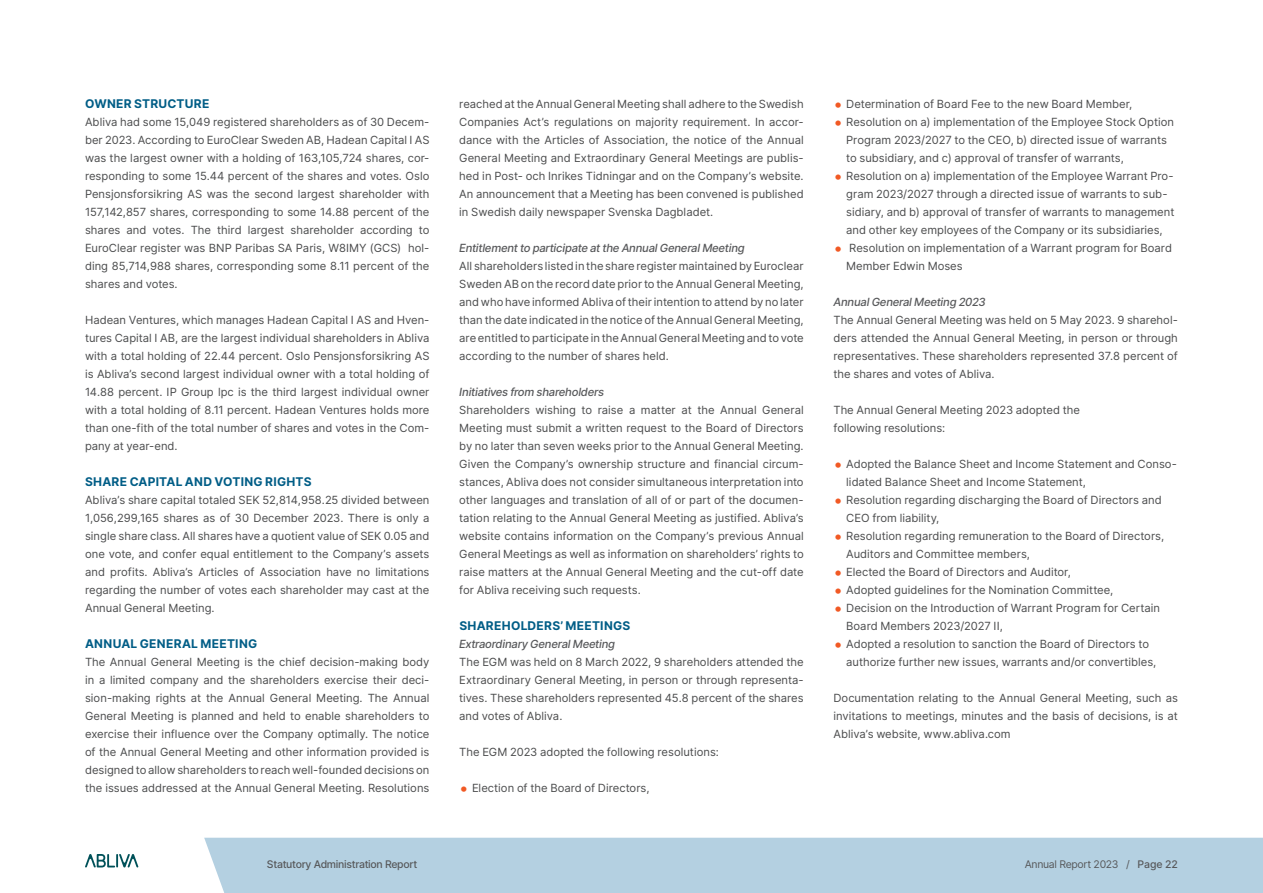
<style>
.page{position:relative;width:1263px;height:893px;background:#fff}
.page>*{position:absolute;margin:0;border:0;box-sizing:border-box;transform-origin:0 0}
.Underrubrik_-_1{font:700 12px "Inter";letter-spacing:.02em;color:#005d86}
.Brödtext{font:11.25px/18px "Inter";color:#4b4c4d;text-align:justify}
.Underrubrik_-_2{font:italic 500 11.25px "Inter";letter-spacing:-.025em;color:#57585a}
.t1{font:500 10.5px "Inter";letter-spacing:-.03em;color:#57585a}
.t2{font:10.5px "Inter";letter-spacing:-.03em;color:#57585a}
.s1{font-size:16.8px;color:#f15924}
.s2{font-weight:500}
</style>
<div class="page">
<div style="left:204px;top:838px;width:1059px;height:55px;background:#b4d0e1"></div>
<svg style="left:85px;top:854px;width:53px;height:13px"></svg>
<p class="Underrubrik_-_1" style="left:85px;top:95px;width:126px">OWNER STRUCTURE</p>
<p class="Brödtext" style="left:85px;top:113px;width:346px">Abliva had some 15,049 registered shareholders as of 30 Decem&shy;ber 2023. According to EuroClear Sweden AB, Hadean Capital I AS was the largest owner with a holding of 163,105,724 shares, cor&shy;responding to some 15.44 percent of the shares and votes. Oslo Pensjonsforsikring AS was the second largest shareholder with 157,142,857 shares, corresponding to some 14.88 percent of the shares and votes. The third largest shareholder according to EuroClear register was BNP Paribas SA Paris, W8IMY (GCS) hol&shy;ding 85,714,988 shares, corresponding some 8.11 percent of the shares and votes.</p>
<p class="Brödtext" style="left:85px;top:311px;width:346px">Hadean Ventures, which manages Hadean Capital I AS and Hven&shy;tures Capital I AB, are the largest individual shareholders in Abliva with a total holding of 22.44 percent. Oslo Pensjonsforsikring AS is Abliva’s second largest individual owner with a total holding of 14.88 percent. IP Group lpc is the third largest individual owner with a total holding of 8.11 percent. Hadean Ventures holds more than one-fith of the total number of shares and votes in the Com&shy;pany at year-end.</p>
<p class="Underrubrik_-_1" style="left:85px;top:473px;width:228px">SHARE CAPITAL AND VOTING RIGHTS</p>
<p class="Brödtext" style="left:85px;top:491px;width:346px">Abliva’s share capital totaled SEK 52,814,958.25 divided between 1,056,299,165 shares as of 30 December 2023. There is only a single share class. All shares have a quotient value of SEK 0.05 and one vote, and confer equal entitlement to the Company’s assets and profits. Abliva’s Articles of Association have no limitations regarding the number of votes each shareholder may cast at the Annual General Meeting.</p>
<p class="Underrubrik_-_1" style="left:85px;top:635px;width:174px">ANNUAL GENERAL MEETING</p>
<p class="Brödtext" style="left:85px;top:653px;width:346px">The Annual General Meeting is the chief decision-making body in a limited company and the shareholders exercise their deci&shy;sion-making rights at the Annual General Meeting. The Annual General Meeting is planned and held to enable shareholders to exercise their influence over the Company optimally. The notice of the Annual General Meeting and other information provided is designedto allow shareholders to reach well-foundeddecisions on the issues addressed at the Annual General Meeting. Resolutions</p>
<p class="Brödtext" style="left:459px;top:95px;width:346px">reached at the Annual General Meeting shall adhere to the Swedish Companies Act’s regulations on majority requirement. In accor&shy;dance with the Articles of Association, the notice of the Annual General Meeting and Extraordinary General Meetings are publis&shy;hed in Post- och Inrikes Tidningar and on the Company’s website.<br>An announcement that a Meeting has been convened is published in Swedish daily newspaper Svenska Dagbladet.</p>
<p class="Underrubrik_-_2" style="left:459px;top:240px;width:287px">Entitlement to participate at the Annual General Meeting</p>
<p class="Brödtext" style="left:459px;top:257px;width:346px">All shareholders listedin the share register maintainedbyEuroclear Sweden AB on the record date prior to the Annual General Meeting, and who have informedAbliva oftheirintention to attendby no later than the date indicated in the notice of the Annual General Meeting, are entitledtoparticipate in theAnnual General Meetingandto vote according to the number of shares held.</p>
<p class="Underrubrik_-_2" style="left:459px;top:384px;width:146px">Initiatives from shareholders</p>
<p class="Brödtext" style="left:459px;top:401px;width:346px">Shareholders wishing to raise a matter at the Annual General Meeting must submit a written request to the Board of Directors by no later than seven weeks prior to the Annual General Meeting.<br>Given the Company’s ownership structure and financial circum&shy;stances, Abliva does not consider simultaneous interpretation into other languages and translation of all of or part of the documen&shy;tation relating to the Annual General Meeting as justified. Abliva’s website contains information on the Company’s previous Annual General Meetings as well as information on shareholders’ rights to raise matters at the Annual General Meeting and the cut-off date for Abliva receiving such requests.</p>
<p class="Underrubrik_-_1" style="left:459px;top:617px;width:173px">SHAREHOLDERS’ MEETINGS</p>
<p class="Underrubrik_-_2" style="left:459px;top:636px;width:157px">Extraordinary General Meeting</p>
<p class="Brödtext" style="left:459px;top:653px;width:346px">The EGM was held on 8 March 2022, 9 shareholders attended the Extraordinary General Meeting, in person or through representa&shy;tives. These shareholders represented 45.8 percent of the shares and votes of Abliva.</p>
<p class="Brödtext" style="left:459px;top:743px;width:261px">The EGM 2023 adopted the following resolutions:</p>
<p class="Brödtext" style="left:459px;top:779px;width:192px"><span class="s1">•</span> Election of the Board of Directors,</p>
<p class="Brödtext" style="left:833px;top:95px;width:300px"><span class="s1">•</span> Determination of Board Fee to the new Board Member,</p>
<p class="Brödtext" style="left:846px;top:113px;width:329px;text-align:left;text-indent:-13px"><span class="s1">•</span> Resolution on a) implementation of the Employee Stock Option<br>Program 2023/2027 to the CEO, b) directed issue of warrants to subsidiary, and c) approval of transfer of warrants,</p>
<p class="Brödtext" style="left:846px;top:167px;width:330px;text-align:left;text-indent:-13px"><span class="s1">•</span> Resolution on a) implementation of the Employee Warrant Pro&shy;gram 2023/2027 through a directed issue of warrants to sub&shy;sidiary, and b) approval of transfer of warrants to management and other key employees of the Company or its subsidiaries,</p>
<p class="Brödtext" style="left:846px;top:239px;width:327px;text-indent:-13px"><span class="s1">•</span> Resolution on implementation of a Warrant program for Board<br>Member Edwin Moses</p>
<p class="Underrubrik_-_2" style="left:833px;top:294px;width:154px">Annual General Meeting 2023</p>
<p class="Brödtext" style="left:833px;top:311px;width:346px">The Annual General Meeting was held on 5 May 2023. 9 sharehol&shy;ders attended the Annual General Meeting, in person or through representatives. These shareholders represented 37.8 percent of the shares and votes of Abliva.</p>
<p class="Brödtext" style="left:833px;top:401px;width:248px">The Annual General Meeting 2023 adopted the following resolutions:</p>
<p class="Brödtext" style="left:846px;top:455px;width:332px;text-indent:-13px"><span class="s1">•</span> Adopted the Balance Sheet and Income Statement and Conso&shy;lidated Balance Sheet and Income Statement,</p>
<p class="Brödtext" style="left:846px;top:491px;width:317px;text-indent:-13px"><span class="s1">•</span> Resolution regarding discharging the Board of Directors and<br>CEO from liability,</p>
<p class="Brödtext" style="left:846px;top:527px;width:319px;text-indent:-13px"><span class="s1">•</span> Resolution regarding remuneration to the Board of Directors,<br>Auditors and Committee members,</p>
<p class="Brödtext" style="left:833px;top:563px;width:239px"><span class="s1">•</span> Elected the Board of Directors and Auditor,</p>
<p class="Brödtext" style="left:833px;top:581px;width:281px"><span class="s1">•</span> Adopted guidelines for the Nomination Committee,</p>
<p class="Brödtext" style="left:846px;top:599px;width:315px;text-indent:-13px"><span class="s1">•</span> Decision on the Introduction of Warrant Program for Certain<br>Board Members 2023/2027 II,</p>
<p class="Brödtext" style="left:846px;top:635px;width:312px;text-indent:-13px"><span class="s1">•</span> Adopted a resolution to sanction the Board of Directors to authorize further new issues, warrants and/or convertibles,</p>
<p class="Brödtext" style="left:833px;top:689px;width:346px">Documentation relating to the Annual General Meeting, such as invitations to meetings, minutes and the basis of decisions, is at Abliva’s website, www.abliva.com</p>
<p class="t1" style="left:267px;top:856px;width:152px">Statutory Administration Report</p>
<p class="t2" style="left:1025px;top:856px;width:155px">Annual Report 2023 / <span class="s2">Page 22</span></p>
</div>
